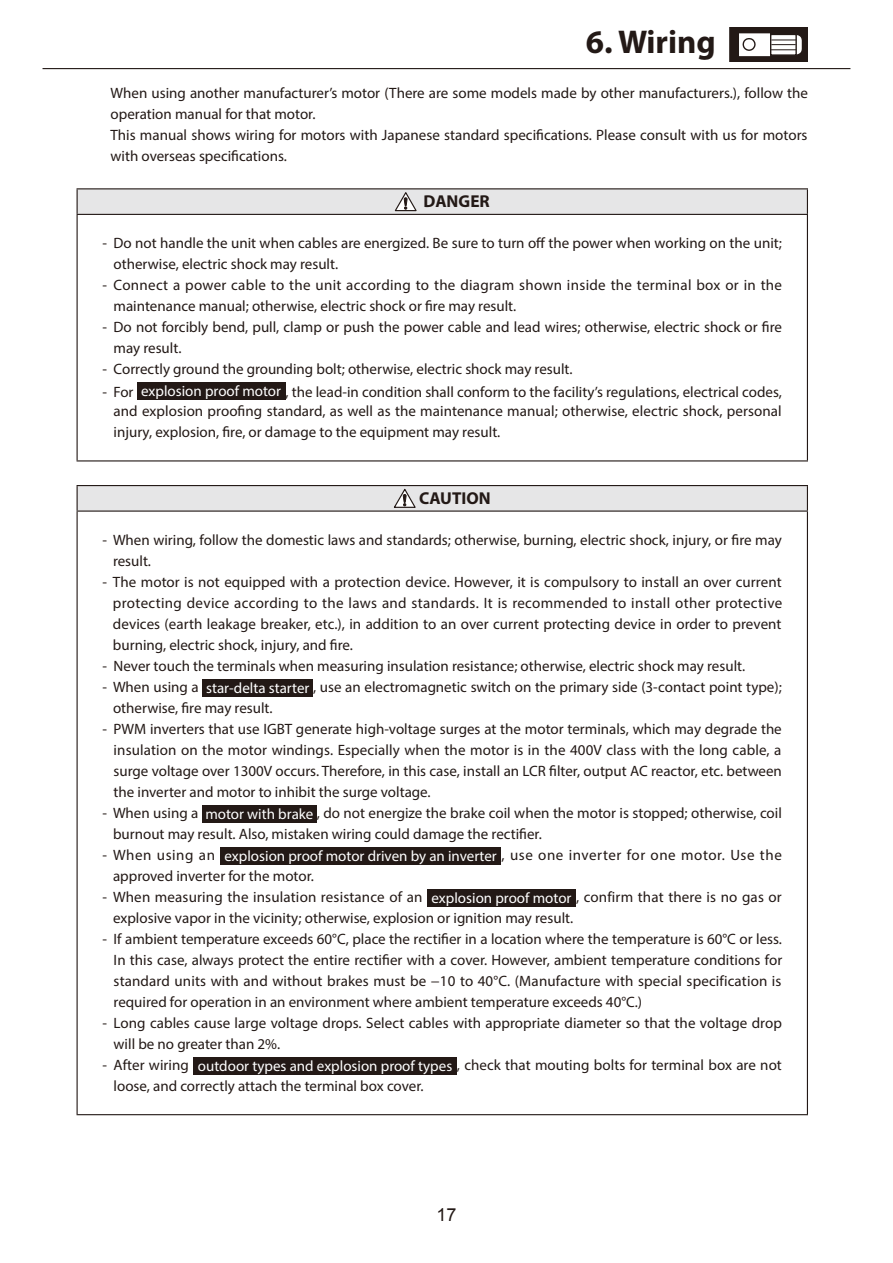
<style>
.page{position:relative;width:893px;height:1263px;background:#fff}
.page>*{position:absolute;margin:0;border:0;box-sizing:border-box;transform-origin:0 0}
.t1{font:700 33px "Myriad Pro";color:#231916}
.t2{font:18px "Arial";color:#231916}
.t3{font:700 17.25px "Myriad Pro";color:#231916}
.t4{font:15px/21px "Myriad Pro";color:#231916}
.s1{color:#fff}
</style>
<div class="page">
<hr style="left:43px;top:68px;width:807px;height:1px;background:#231916">
<svg style="left:729px;top:27px;width:79px;height:35px"></svg>
<div style="left:77px;top:189px;width:730px;height:25px;background:#e6e6e7"></div>
<hr style="left:77px;top:188px;width:731px;height:1px;background:#231916">
<svg style="left:77px;top:189px;width:1px;height:25px"></svg>
<svg style="left:807px;top:189px;width:1px;height:25px"></svg>
<hr style="left:77px;top:214px;width:731px;height:1px;background:#231916">
<hr style="left:77px;top:215px;width:1px;height:245px;background:#231916">
<hr style="left:807px;top:215px;width:1px;height:245px;background:#231916">
<hr style="left:77px;top:460px;width:731px;height:1px;background:#231916">
<svg style="left:395px;top:192px;width:22px;height:19px"></svg>
<div style="left:137px;top:383px;width:149px;height:17px;background:#231916"></div>
<div style="left:77px;top:486px;width:730px;height:25px;background:#e6e6e7"></div>
<hr style="left:77px;top:485px;width:731px;height:1px;background:#231916">
<svg style="left:77px;top:486px;width:1px;height:24px"></svg>
<svg style="left:807px;top:486px;width:1px;height:24px"></svg>
<hr style="left:77px;top:510px;width:731px;height:2px;background:#231916">
<hr style="left:77px;top:512px;width:1px;height:602px;background:#231916">
<hr style="left:807px;top:512px;width:1px;height:602px;background:#231916">
<hr style="left:77px;top:1114px;width:731px;height:1px;background:#231916">
<svg style="left:394px;top:489px;width:22px;height:19px"></svg>
<div style="left:203px;top:679px;width:110px;height:17px;background:#231916"></div>
<div style="left:202px;top:805px;width:115px;height:17px;background:#231916"></div>
<div style="left:220px;top:847px;width:281px;height:17px;background:#231916"></div>
<div style="left:427px;top:889px;width:149px;height:17px;background:#231916"></div>
<div style="left:193px;top:1057px;width:264px;height:17px;background:#231916"></div>
<h1 class="t1" style="left:586px;top:20px;width:132px">6. Wiring</h1>
<p class="t4" style="left:111px;top:82px;width:699px">When using another manufacturer’s motor (There are some models made by other manufacturers.), follow the operation manual for that motor.<br>This manual shows wiring for motors with Japanese standard specifications. Please consult with us for motors with overseas specifications.</p>
<p class="t3" style="left:424px;top:190px;width:68px">DANGER</p>
<p class="t4" style="left:114px;top:232px;width:670px;text-indent:-11px">- Do not handle the unit when cables are energized. Be sure to turn off the power when working on the unit; otherwise, electric shock may result.</p>
<p class="t4" style="left:114px;top:274px;width:670px;text-indent:-11px">- Connect a power cable to the unit according to the diagram shown inside the terminal box or in the maintenance manual; otherwise, electric shock or fire may result.</p>
<p class="t4" style="left:114px;top:316px;width:670px;text-indent:-11px">- Do not forcibly bend, pull, clamp or push the power cable and lead wires; otherwise, electric shock or fire may result.</p>
<p class="t4" style="left:103px;top:358px;width:472px">- Correctly ground the grounding bolt; otherwise, electric shock may result.</p>
<p class="t4" style="left:103px;top:383px;width:681px;line-height:18.9px;text-align:right">- For <span class="s1">explosion proof motor</span> , the lead-in condition shall conform to the facility’s regulations, electrical codes, and explosion proofing standard, as well as the maintenance manual; otherwise, electric shock, personal</p>
<p class="t4" style="left:114px;top:421px;width:388px">injury, explosion, fire, or damage to the equipment may result.</p>
<p class="t3" style="left:419px;top:487px;width:73px">CAUTION</p>
<p class="t4" style="left:113px;top:529px;width:670px;text-indent:-10px">- When wiring, follow the domestic laws and standards; otherwise, burning, electric shock, injury, or fire may result.</p>
<p class="t4" style="left:113px;top:571px;width:671px;text-align:justify;text-indent:-10px">- The motor is not equipped with a protection device. However, it is compulsory to install an over current protecting device according to the laws and standards. It is recommended to install other protective devices (earth leakage breaker, etc.), in addition to an over current protecting device in order to prevent burning, electric shock, injury, and fire.</p>
<p class="t4" style="left:103px;top:655px;width:644px">- Never touch the terminals when measuring insulation resistance; otherwise, electric shock may result.</p>
<p class="t4" style="left:113px;top:677px;width:670px;line-height:20.5px;text-indent:-10px">- When using a <span class="s1">star-delta starter</span> , use an electromagnetic switch on the primary side (3-contact point type); otherwise, fire may result.</p>
<p class="t4" style="left:114px;top:718px;width:670px;text-align:justify;text-indent:-11px">- PWM inverters that use IGBT generate high-voltage surges at the motor terminals, which may degrade the insulation on the motor windings. Especially when the motor is in the 400V class with the long cable, a surge voltage over 1300V occurs. Therefore, in this case, install an LCR filter, output AC reactor, etc. between the inverter and motor to inhibit the surge voltage.</p>
<p class="t4" style="left:113px;top:803px;width:670px;line-height:20.5px;text-indent:-10px">- When using a <span class="s1">motor with brake</span> , do not energize the brake coil when the motor is stopped; otherwise, coil burnout may result. Also, mistaken wiring could damage the rectifier.</p>
<p class="t4" style="left:113px;top:845px;width:670px;line-height:20.5px;text-indent:-10px">- When using an <span class="s1">explosion proof motor driven by an inverter</span> , use one inverter for one motor. Use the approved inverter for the motor.</p>
<p class="t4" style="left:113px;top:887px;width:670px;line-height:20.5px;text-indent:-10px">- When measuring the insulation resistance of an <span class="s1">explosion proof motor</span> , confirm that there is no gas or explosive vapor in the vicinity; otherwise, explosion or ignition may result.</p>
<p class="t4" style="left:114px;top:928px;width:670px;text-align:justify;text-indent:-11px">- If ambient temperature exceeds 60°C, place the rectifier in a location where the temperature is 60°C or less.<br>In this case, always protect the entire rectifier with a cover. However, ambient temperature conditions for standard units with and without brakes must be −10 to 40°C. (Manufacture with special specification is required for operation in an environment where ambient temperature exceeds 40°C.)</p>
<p class="t4" style="left:114px;top:1012px;width:670px;text-indent:-11px">- Long cables cause large voltage drops. Select cables with appropriate diameter so that the voltage drop will be no greater than 2%.</p>
<p class="t4" style="left:114px;top:1055px;width:670px;line-height:20.5px;text-indent:-11px">- After wiring <span class="s1">outdoor types and explosion proof types</span> , check that mouting bolts for terminal box are not loose, and correctly attach the terminal box cover.</p>
<p class="t2" style="left:436px;top:1203px;width:22px">17</p>
</div>
